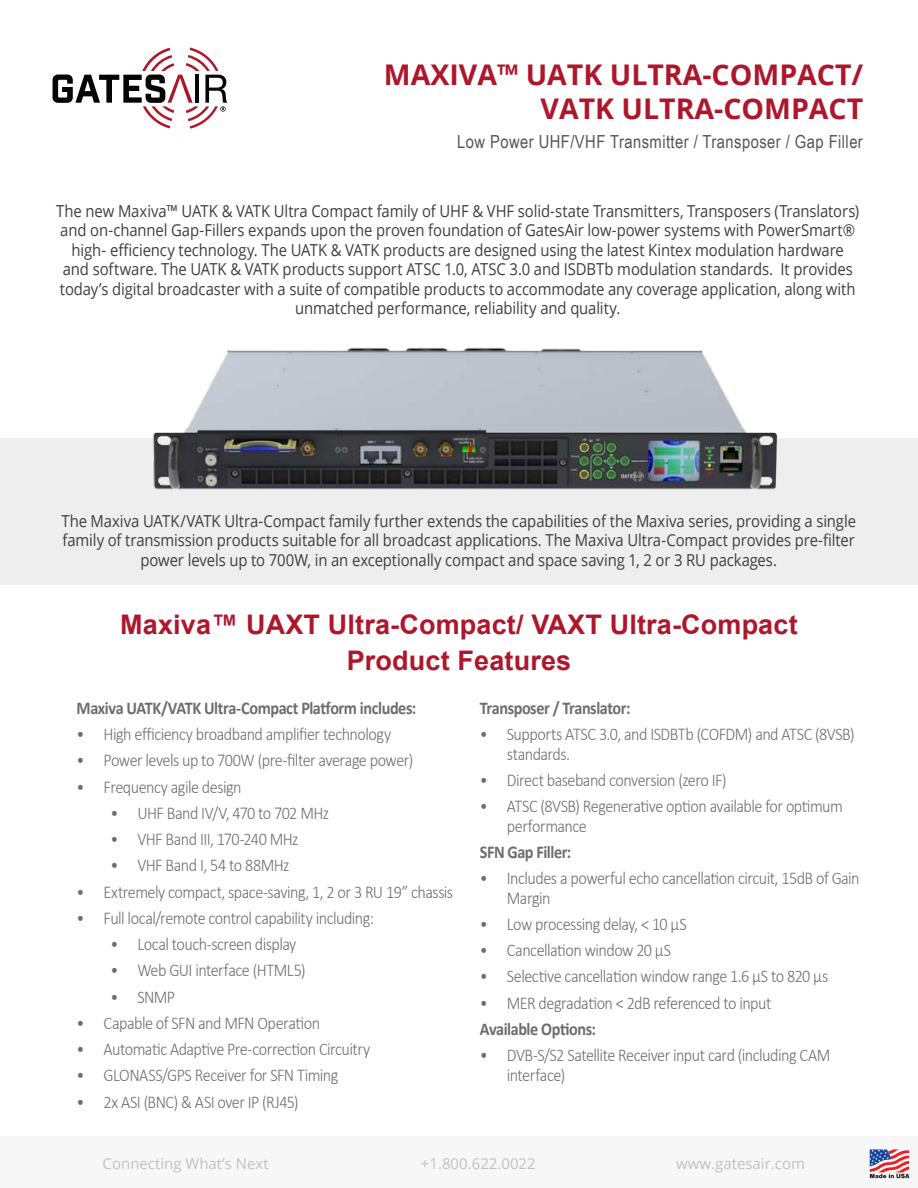
<style>
.page{position:relative;width:918px;height:1188px;background:#fff}
.page>*{position:absolute;margin:0;border:0;box-sizing:border-box;transform-origin:0 0}
.t1{font:700 28.5px "Open Sans";color:#ae172b}
.Heading_2{font:700 27px "Arial";letter-spacing:.005em;color:#ae172b}
.t2{font:300 18px/19.5px "Calibri";letter-spacing:-.035em;color:#6c6d70;scale:.9 1}
.t3{font:700 18px "Calibri";letter-spacing:-.025em;color:#6c6d70;scale:.9 1}
.t4{font:18px "Arial Narrow";letter-spacing:.025em;color:#545557}
.t5{font:16.5px/19.5px "Open Sans";letter-spacing:-.005em;color:#3e3e3f;text-align:center;scale:.9 1}
.t6{font:15px "Open Sans";color:#c1c1c1}
</style>
<div class="page">
<div style="left:0;top:438px;width:918px;height:147px;background:#eeeeef"></div>
<svg style="left:53px;top:48px;width:174px;height:81px"></svg>
<div style="left:0;top:1136px;width:918px;height:52px;background:#f7f7f7"></div>
<svg style="left:870px;top:1149px;width:39px;height:29px"></svg>
<img style="left:152px;top:347px;width:626px;height:143px">
<p class="t1" style="left:384px;top:54px;width:481px">MAXIVA™ UATK ULTRA-COMPACT/</p>
<p class="t1" style="left:541px;top:88px;width:324px">VATK ULTRA-COMPACT</p>
<p class="t4" style="left:457px;top:128px;width:407px">Low Power UHF/VHF Transmitter / Transposer / Gap Filler</p>
<p class="t5" style="left:56px;top:201px;width:894px">The new Maxiva™ UATK &amp; VATK Ultra Compact family of UHF &amp; VHF solid-state Transmitters, Transposers (Translators) and on-channel Gap-Fillers expands upon the proven foundation of GatesAir low-power systems with PowerSmart® high- efficiency technology. The UATK &amp; VATK products are designed using the latest Kintex modulation hardware<br>and software. The UATK &amp; VATK products support ATSC 1.0, ATSC 3.0 and ISDBTb modulation standards. It provides today’s digital broadcaster with a suite of compatible products to accommodate any coverage application, along with unmatched performance, reliability and quality.</p>
<p class="t5" style="left:61px;top:511px;width:884px">The Maxiva UATK/VATK Ultra-Compact family further extends the capabilities of the Maxiva series, providing a single family of transmission products suitable for all broadcast applications. The Maxiva Ultra-Compact provides pre-filter power levels up to 700W, in an exceptionally compact and space saving 1, 2 or 3 RU packages.</p>
<p class="Heading_2" style="left:120px;top:606px;width:679px">Maxiva™ UAXT Ultra-Compact/ VAXT Ultra-Compact</p>
<p class="Heading_2" style="left:347px;top:641px;width:226px">Product Features</p>
<p class="t3" style="left:480px;top:695px;width:169px">Transposer / Translator:</p>
<p class="t2" style="left:507px;top:724px;width:388px;text-indent:-27px">• Supports ATSC 3.0, and ISDBTb (COFDM) and ATSC (8VSB) standards.</p>
<p class="t2" style="left:480px;top:770px;width:276px">• Direct baseband conversion (zero IF)</p>
<p class="t2" style="left:507px;top:796px;width:375px;text-indent:-27px">• ATSC (8VSB) Regenerative option available for optimum performance</p>
<p class="t3" style="left:480px;top:839px;width:103px">SFN Gap Filler:</p>
<p class="t2" style="left:507px;top:868px;width:394px;text-indent:-27px">• Includes a powerful echo cancellation circuit, 15dB of Gain<br>Margin</p>
<p class="t2" style="left:480px;top:914px;width:231px">• Low processing delay, &lt; 10 µS</p>
<p class="t2" style="left:480px;top:940px;width:214px">• Cancellation window 20 µS</p>
<p class="t2" style="left:480px;top:967px;width:389px">• Selective cancellation window range 1.6 µS to 820 µs</p>
<p class="t2" style="left:480px;top:993px;width:325px">• MER degradation &lt; 2dB referenced to input</p>
<p class="t3" style="left:480px;top:1016px;width:130px">Available Options:</p>
<p class="t2" style="left:507px;top:1045px;width:361px;text-indent:-27px">• DVB-S/S2 Satellite Receiver input card (including CAM interface)</p>
<p class="t3" style="left:77px;top:695px;width:379px">Maxiva UATK/VATK Ultra-Compact Platform includes:</p>
<p class="t2" style="left:77px;top:724px;width:351px">• High efficiency broadband amplifier technology</p>
<p class="t2" style="left:77px;top:751px;width:376px">• Power levels up to 700W (pre-filter average power)</p>
<p class="t2" style="left:77px;top:777px;width:185px">• Frequency agile design</p>
<p class="t2" style="left:110px;top:803px;width:245px">• UHF Band IV/V, 470 to 702 MHz</p>
<p class="t2" style="left:110px;top:829px;width:211px">• VHF Band III, 170-240 MHz</p>
<p class="t2" style="left:110px;top:856px;width:201px">• VHF Band I, 54 to 88MHz</p>
<p class="t2" style="left:77px;top:882px;width:420px">• Extremely compact, space-saving, 1, 2 or 3 RU 19” chassis</p>
<p class="t2" style="left:77px;top:908px;width:332px">• Full local/remote control capability including:</p>
<p class="t2" style="left:110px;top:934px;width:208px">• Local touch-screen display</p>
<p class="t2" style="left:110px;top:961px;width:218px">• Web GUI interface (HTML5)</p>
<p class="t2" style="left:110px;top:987px;width:73px">• SNMP</p>
<p class="t2" style="left:77px;top:1013px;width:272px">• Capable of SFN and MFN Operation</p>
<p class="t2" style="left:77px;top:1039px;width:328px">• Automatic Adaptive Pre-correction Circuitry</p>
<p class="t2" style="left:77px;top:1066px;width:292px">• GLONASS/GPS Receiver for SFN Timing</p>
<p class="t2" style="left:77px;top:1092px;width:248px">• 2x ASI (BNC) &amp; ASI over IP (RJ45)</p>
<p class="t6" style="left:103px;top:1154px;width:168px">Connecting What’s Next</p>
<p class="t6" style="left:421px;top:1154px;width:116px">+1.800.622.0022</p>
<p class="t6" style="left:676px;top:1154px;width:130px">www.gatesair.com</p>
</div>
